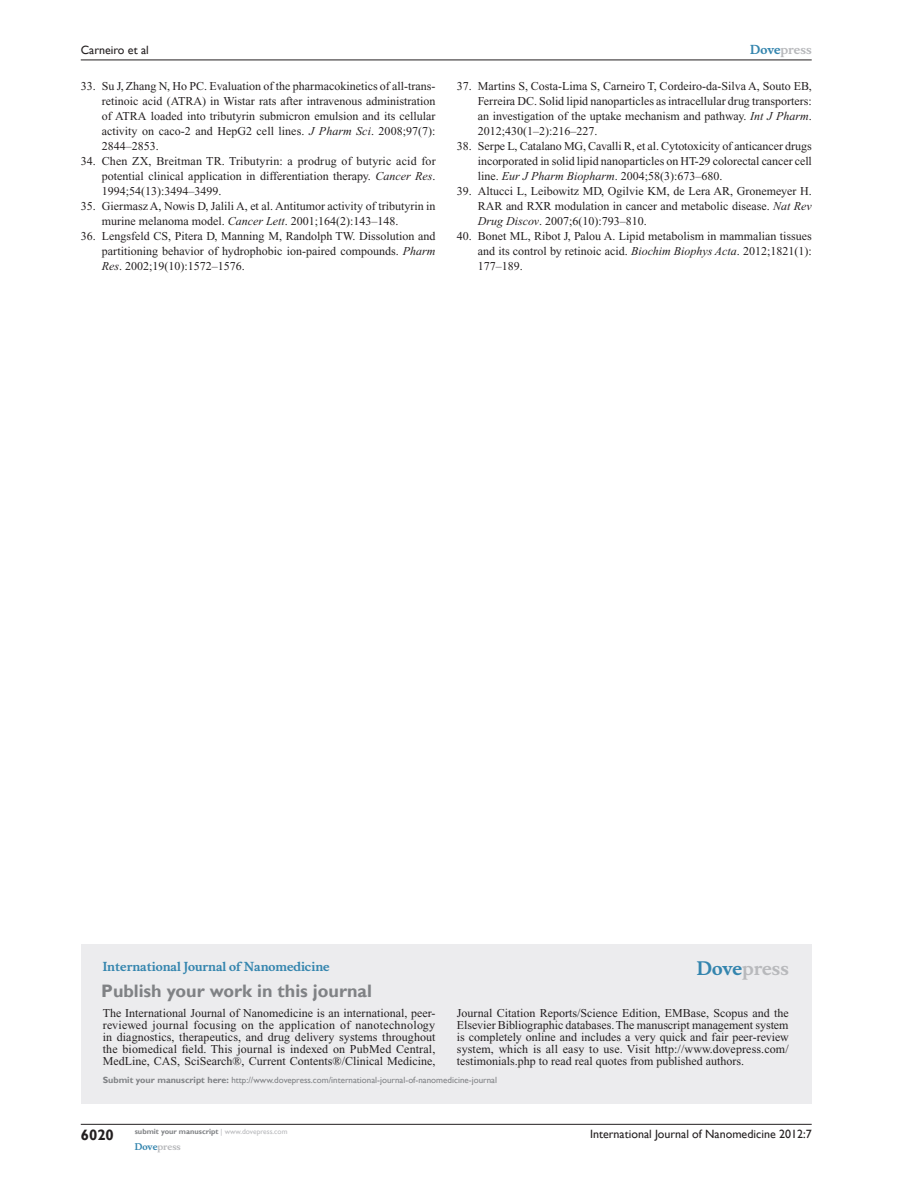
<style>
.page{position:relative;width:918px;height:1188px;background:#fff}
.page>*{position:absolute;margin:0;border:0;box-sizing:border-box;transform-origin:0 0}
.PromBx-H1{font:700 18px "Gill Sans";color:#808285}
.PromBx-Brand{font:700 18px "Musee";color:#b8b9bc}
.t1{font:700 15px "Gill Sans";color:#231f20}
.RefNL2{font:12px/15px "Times New Roman";color:#231f20;text-align:justify}
.PromBx-Tx{font:12px/12px "Times New Roman";color:#231f20;text-align:justify}
.t2{font:12px "Gill Sans";color:#231f20}
.PromBx-JrnlName{font:700 12px "Musee";color:#3485ae}
.t3{font:700 12px "Musee";color:#b8b9bc}
.PromBx-SubmitMssWebA{font:9px "Gill Sans";color:#808285}
.t4{font:700 9px "Musee";color:#b8b9bc}
.t5{font:700 7.5px "Gill Sans";color:#808285}
.s1{font-style:italic}
.s2{color:#3485ae}
.s3{font-weight:700}
.s4{font-weight:400;color:#b8b9bc}
</style>
<div class="page">
<div style="left:81px;top:944px;width:731px;height:159px;background:#ececee"></div>
<hr style="left:81px;top:1124px;width:731px;height:1px;background:#231f20">
<hr style="left:81px;top:60px;width:731px;height:1px;background:#231f20">
<p class="t2" style="left:81px;top:43px;width:69px">Carneiro et al</p>
<p class="RefNL2" style="left:102px;top:79px;width:335px;text-indent:-21px">33. Su J, Zhang N, Ho PC. Evaluation of the pharmacokinetics of all-trans&shy;retinoic acid (ATRA) in Wistar rats after intravenous administration of ATRA loaded into tributyrin submicron emulsion and its cellular activity on caco-2 and HepG2 cell lines. <span class="s1">J Pharm Sci</span>. 2008;97(7):<br>2844–2853.</p>
<p class="RefNL2" style="left:102px;top:154px;width:335px;text-indent:-21px">34. Chen ZX, Breitman TR. Tributyrin: a prodrug of butyric acid for potential clinical application in differentiation therapy. <span class="s1">Cancer Res</span>.<br>1994;54(13):3494–3499.</p>
<p class="RefNL2" style="left:102px;top:199px;width:335px;text-indent:-21px">35. Giermasz A, Nowis D, Jalili A, et al. Antitumor activity of tributyrin in murine melanoma model. <span class="s1">Cancer Lett</span>. 2001;164(2):143–148.</p>
<p class="RefNL2" style="left:102px;top:229px;width:335px;text-indent:-21px">36. Lengsfeld CS, Pitera D, Manning M, Randolph TW. Dissolution and partitioning behavior of hydrophobic ion-paired compounds. <span class="s1">Pharm Res</span>. 2002;19(10):1572–1576.</p>
<p class="t3" style="left:750px;top:43px;width:63px"><span class="s2">Dove</span>press</p>
<p class="RefNL2" style="left:478px;top:79px;width:335px;text-indent:-21px">37. Martins S, Costa-Lima S, Carneiro T, Cordeiro-da-Silva A, Souto EB, Ferreira DC. Solid lipid nanoparticles as intracellular drug transporters: an investigation of the uptake mechanism and pathway. <span class="s1">Int J Pharm</span>.<br>2012;430(1–2):216–227.</p>
<p class="RefNL2" style="left:478px;top:139px;width:336px;text-indent:-21px">38. Serpe L, Catalano MG, Cavalli R, et al. Cytotoxicity of anticancer drugs incorporated in solid lipid nanoparticles on HT-29 colorectal cancer cell line. <span class="s1">Eur J Pharm Biopharm</span>. 2004;58(3):673–680.</p>
<p class="RefNL2" style="left:478px;top:184px;width:335px;text-indent:-21px">39. Altucci L, Leibowitz MD, Ogilvie KM, de Lera AR, Gronemeyer H.<br>RAR and RXR modulation in cancer and metabolic disease. <span class="s1">Nat Rev Drug Discov</span>. 2007;6(10):793–810.</p>
<p class="RefNL2" style="left:478px;top:229px;width:335px;text-indent:-21px">40. Bonet ML, Ribot J, Palou A. Lipid metabolism in mammalian tissues and its control by retinoic acid. <span class="s1">Biochim Biophys Acta</span>. 2012;1821(1):<br>177–189.</p>
<p class="PromBx-JrnlName" style="left:103px;top:959px;width:228px">International Journal of Nanomedicine</p>
<p class="PromBx-H1" style="left:101px;top:980px;width:272px">Publish your work in this journal</p>
<p class="PromBx-Brand" style="left:697px;top:958px;width:94px"><span class="s2">Dove</span>press</p>
<p class="PromBx-Tx" style="left:103px;top:1007px;width:334px">The International Journal of Nanomedicine is an international, peer&shy;reviewed journal focusing on the application of nanotechnology in diagnostics, therapeutics, and drug delivery systems throughout the biomedical field. This journal is indexed on PubMed Central, MedLine, CAS, SciSearch®, Current Contents®/Clinical Medicine,</p>
<p class="PromBx-Tx" style="left:457px;top:1007px;width:333px">Journal Citation Reports/Science Edition, EMBase, Scopus and the Elsevier Bibliographic databases. The manuscript management system is completely online and includes a very quick and fair peer-review system, which is all easy to use. Visit http://www.dovepress.com/ testimonials.php to read real quotes from published authors.</p>
<p class="PromBx-SubmitMssWebA" style="left:103px;top:1075px;width:396px"><span class="s3">Submit your manuscript here:</span> http://www.dovepress.com/international-journal-of-nanomedicine-journal</p>
<p class="t1" style="left:81px;top:1126px;width:35px">6020</p>
<p class="t5" style="left:135px;top:1127px;width:154px">submit your manuscript <span class="s4">| www.dovepress.com</span></p>
<p class="t4" style="left:135px;top:1141px;width:48px"><span class="s2">Dove</span>press</p>
<p class="t2" style="left:590px;top:1127px;width:223px">International Journal of Nanomedicine 2012:7</p>
</div>
